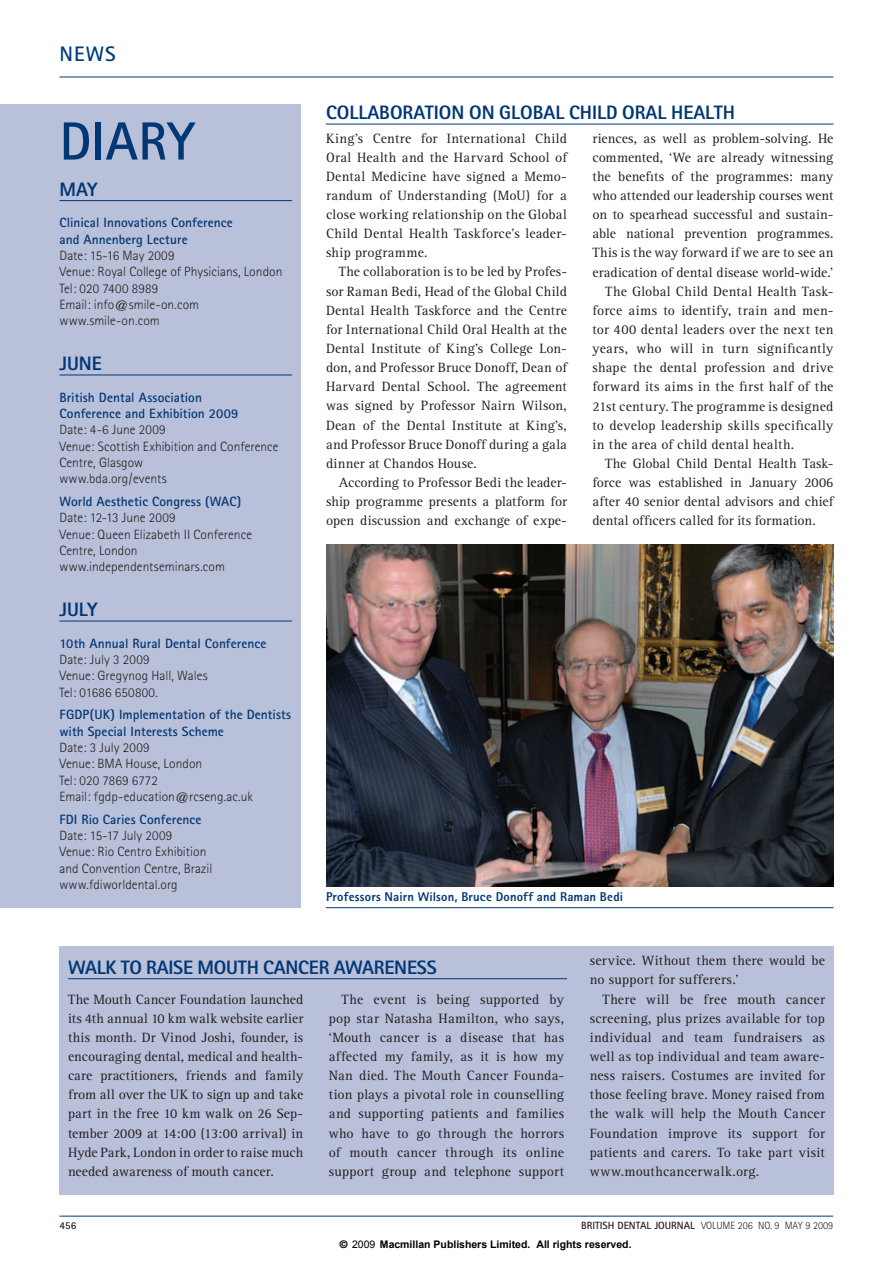
<style>
.page{position:relative;width:893px;height:1263px;background:#fff}
.page>*{position:absolute;margin:0;border:0;box-sizing:border-box;transform-origin:0 0}
.t1{font:700 53.85px "Rotis Sans Serif";color:#013775}
.t2{font:700 21px "Rotis Sans Serif";color:#013d7d}
.t3{font:800 19.5px "Rotis Sans Serif";color:#013775}
.t4{font:13.95px/19.2px "Rotis Serif";letter-spacing:.01em;color:#231f20;text-align:justify}
.t5{font:13.95px "Rotis Serif";letter-spacing:.03em;color:#231f20}
.t6{font:13.95px "Rotis Serif";letter-spacing:.035em;color:#231f20}
.t7{font:300 13.5px/16.4px "Rotis Sans Serif";letter-spacing:.005em;color:#231f20}
.t8{font:700 13.5px/16.5px "Rotis Sans Serif";color:#013775}
.t9{font:800 12.75px "Rotis Sans Serif";letter-spacing:.01em;color:#013775}
.t10{font:700 10.5px "Arial";color:#000}
.t11{font:300 10.5px "Rotis Sans Serif";color:#231f20}
.t12{font:700 10.5px "Rotis Sans Serif";color:#231f20}
.s1{font-weight:700}
.s2{font-family:"Helvetica"}
.s3{font-weight:400}
</style>
<div class="page">
<div style="left:59px;top:946px;width:774px;height:249px;background:#b9c0d9"></div>
<hr style="left:59px;top:77px;width:774px;height:1px;background:#013775">
<hr style="left:326px;top:124px;width:507px;height:1px;background:#013775">
<hr style="left:68px;top:978px;width:499px;height:1px;background:#013775">
<hr style="left:59px;top:1216px;width:774px;height:1px;background:#013775">
<div style="left:0;top:104px;width:300px;height:804px;background:#b9c0d9"></div>
<hr style="left:59px;top:200px;width:233px;height:1px;background:#013775">
<hr style="left:59px;top:375px;width:233px;height:1px;background:#013775">
<hr style="left:59px;top:621px;width:233px;height:1px;background:#013775">
<img style="left:326px;top:544px;width:507px;height:343px">
<hr style="left:326px;top:907px;width:507px;height:1px;background:#013775">
<h2 class="t2" style="left:59px;top:47px;width:58px">NEWS</h2>
<h1 class="t1" style="left:59px;top:122px;width:137px">DIARY</h1>
<h3 class="t3" style="left:59px;top:183px;width:40px">MAY</h3>
<p class="t8" style="left:59px;top:216px;width:175px">Clinical Innovations Conference and Annenberg Lecture</p>
<p class="t7" style="left:59px;top:249px;width:224px">Date: 15-16 May 2009<br>Venue: Royal College of Physicians, London<br>Tel: 020 7400 8989<br>Email: info@smile-on.com www.smile-on.com</p>
<h3 class="t3" style="left:59px;top:357px;width:44px">JUNE</h3>
<p class="t8" style="left:59px;top:390px;width:180px">British Dental Association<br>Conference and Exhibition 2009</p>
<p class="t7" style="left:59px;top:423px;width:221px">Date: 4-6 June 2009<br>Venue: Scottish Exhibition and Conference<br>Centre, Glasgow<br>www.bda.org/events</p>
<p class="t8" style="left:59px;top:495px;width:183px">World Aesthetic Congress (WAC)</p>
<p class="t7" style="left:59px;top:511px;width:194px">Date: 12-13 June 2009<br>Venue: Queen Elizabeth II Conference<br>Centre, London www.independentseminars.com</p>
<h3 class="t3" style="left:59px;top:603px;width:40px">JULY</h3>
<p class="t8" style="left:59px;top:636px;width:208px">10th Annual Rural Dental Conference</p>
<p class="t7" style="left:59px;top:653px;width:150px">Date: July 3 2009<br>Venue: Gregynog Hall, Wales<br>Tel: 01686 650800.</p>
<p class="t8" style="left:59px;top:708px;width:233px">FGDP(UK) Implementation of the Dentists with Special Interests Scheme</p>
<p class="t7" style="left:59px;top:741px;width:195px">Date: 3 July 2009<br>Venue: BMA House, London<br>Tel: 020 7869 6772<br>Email: fgdp-education@rcseng.ac.uk</p>
<p class="t8" style="left:59px;top:812px;width:143px">FDI Rio Caries Conference</p>
<p class="t7" style="left:59px;top:829px;width:154px">Date: 15-17 July 2009<br>Venue: Rio Centro Exhibition and Convention Centre, Brazil www.fdiworldental.org</p>
<h3 class="t3" style="left:326px;top:106px;width:411px">COLLABORATION ON GLOBAL CHILD ORAL HEALTH</h3>
<p class="t4" style="left:326px;top:130px;width:242px">King’s Centre for International Child Oral Health and the Harvard School of Dental Medicine have signed a Memo&shy;randum of Understanding (MoU) for a close working relationship on the Global Child Dental Health Taskforce’s leader&shy;ship programme.</p>
<p class="t4" style="left:326px;top:264px;width:242px;text-indent:13px">The collaboration is to be led by Profes&shy;sor Raman Bedi, Head of the Global Child Dental Health Taskforce and the Centre for International Child Oral Health at the Dental Institute of King’s College Lon&shy;don, and Professor Bruce Donoff, Dean of Harvard Dental School. The agreement was signed by Professor Nairn Wilson, Dean of the Dental Institute at King’s, and Professor Bruce Donoff during a gala dinner at Chandos House.</p>
<p class="t4" style="left:326px;top:474px;width:242px;text-indent:13px">According to Professor Bedi the leader&shy;ship programme presents a platform for open discussion and exchange of expe-</p>
<p class="t4" style="left:592px;top:130px;width:242px">riences, as well as problem-solving. He</p>
<p class="t4" style="left:592px;top:149px;width:242px">commented, ‘We are already witnessing</p>
<p class="t4" style="left:592px;top:168px;width:242px">the benefits of the programmes: many</p>
<p class="t4" style="left:592px;top:187px;width:243px">who attended our leadership courses went</p>
<p class="t4" style="left:592px;top:206px;width:242px">on to spearhead successful and sustain-</p>
<p class="t4" style="left:592px;top:225px;width:242px">able national prevention programmes.</p>
<p class="t4" style="left:592px;top:244px;width:242px">This is the way forward if we are to see an</p>
<p class="t4" style="left:592px;top:264px;width:242px">eradication of dental disease world-wide.’</p>
<p class="t4" style="left:605px;top:283px;width:230px">The Global Child Dental Health Task-</p>
<p class="t4" style="left:592px;top:302px;width:242px">force aims to identify, train and men-</p>
<p class="t4" style="left:592px;top:321px;width:242px">tor 400 dental leaders over the next ten</p>
<p class="t6" style="left:592px;top:343px;width:242px">years, who will in turn significantly</p>
<p class="t4" style="left:592px;top:359px;width:242px">shape the dental profession and drive</p>
<p class="t5" style="left:592px;top:382px;width:242px">forward its aims in the first half of the</p>
<p class="t4" style="left:592px;top:398px;width:242px">21st century. The programme is designed</p>
<p class="t4" style="left:592px;top:417px;width:242px">to develop leadership skills specifically</p>
<p class="t4" style="left:592px;top:436px;width:203px">in the area of child dental health.</p>
<p class="t4" style="left:605px;top:455px;width:230px">The Global Child Dental Health Task-</p>
<p class="t4" style="left:592px;top:474px;width:242px">force was established in January 2006</p>
<p class="t4" style="left:592px;top:493px;width:242px">after 40 senior dental advisors and chief</p>
<p class="t4" style="left:592px;top:512px;width:225px">dental officers called for its formation.</p>
<p class="t9" style="left:326px;top:892px;width:299px">Professors Nairn Wilson, Bruce Donoff and Raman Bedi</p>
<h3 class="t3" style="left:68px;top:961px;width:370px">WALK TO RAISE MOUTH CANCER AWARENESS</h3>
<p class="t4" style="left:68px;top:991px;width:237px">The Mouth Cancer Foundation launched its 4th annual 10 km walk website earlier this month. Dr Vinod Joshi, founder, is encouraging dental, medical and health&shy;care practitioners, friends and family from all over the UK to sign up and take part in the free 10 km walk on 26 Sep&shy;tember 2009 at 14:00 (13:00 arrival) in Hyde Park, London in order to raise much needed awareness of mouth cancer.</p>
<p class="t4" style="left:329px;top:991px;width:237px;text-indent:13px">The event is being supported by pop star Natasha Hamilton, who says, ‘Mouth cancer is a disease that has affected my family, as it is how my Nan died. The Mouth Cancer Founda&shy;tion plays a pivotal role in counselling and supporting patients and families who have to go through the horrors of mouth cancer through its online support group and telephone support</p>
<p class="t4" style="left:590px;top:952px;width:237px">service. Without them there would be no support for sufferers.’</p>
<p class="t4" style="left:590px;top:991px;width:237px;text-indent:13px">There will be free mouth cancer screening, plus prizes available for top individual and team fundraisers as well as top individual and team aware&shy;ness raisers. Costumes are invited for those feeling brave. Money raised from the walk will help the Mouth Cancer Foundation improve its support for patients and carers. To take part visit www.mouthcancerwalk.org.</p>
<p class="t12" style="left:59px;top:1222px;width:18px">456</p>
<p class="t11" style="left:581px;top:1222px;width:254px"><span class="s1">BRITISH DENTAL JOURNAL</span> VOLUME 206 NO. 9 MAY 9 2009</p>
<p class="t10" style="left:340px;top:1237px;width:293px"><span class="s2">©</span> <span class="s3">2009</span> Macmillan Publishers Limited. All rights reserved.</p>
</div>
